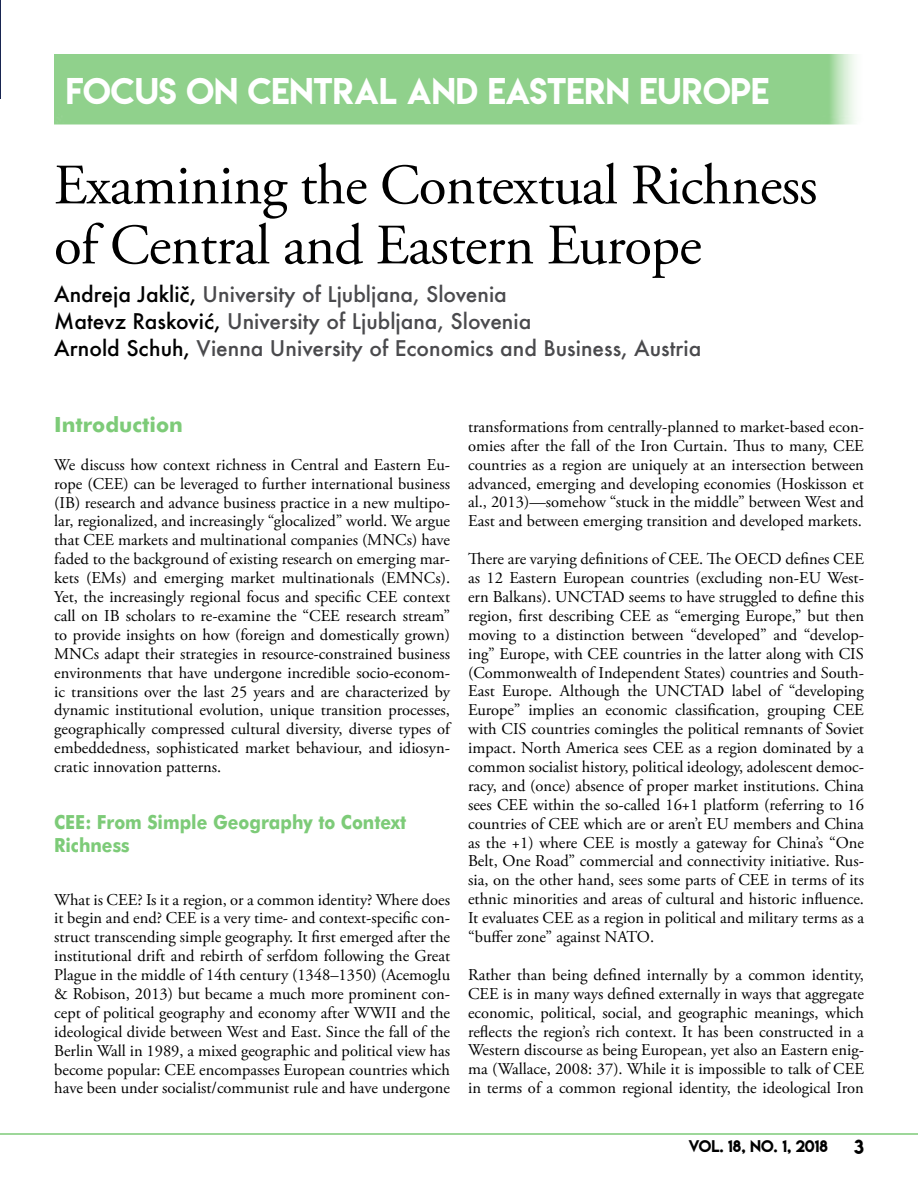
<style>
.page{position:relative;width:918px;height:1188px;background:#fff}
.page>*{position:absolute;margin:0;border:0;box-sizing:border-box;transform-origin:0 0}
.t1{font:57px/60px "Adobe Garamond Pro";letter-spacing:-.015em;color:#000}
.t2{font:33px "Lemon Milk";color:#fff}
.t3{font:500 21px/27px "Futura";color:#4a4a4d}
.t4{font:700 21px "Futura BT";color:#7dcb78}
.t5{font:700 19.5px/23.4px "Futura BT";color:#7dcb78;scale:.9 1}
.t6{font:18px "Lemon Milk";color:#000}
.t7{font:16.5px/18.9px "Adobe Garamond Pro";color:#000;text-align:justify}
.t8{font:15px "Lemon Milk";color:#000}
.s1{color:#000}
</style>
<div class="page">
<hr style="left:0;top:1133px;width:918px;height:2px;background:#7dcb78">
<hr style="left:0;top:0;width:1px;height:98px;background:#182551">
<div style="left:54px;top:54px;width:812px;height:70px;background:#90d18c"></div>
<h2 class="t2" style="left:66px;top:67px;width:705px">FOCUS ON CENTRAL AND EASTERN EUROPE</h2>
<h1 class="t1" style="left:54px;top:157px;width:765px">Examining the Contextual Richness of Central and Eastern Europe</h1>
<p class="t3" style="left:54px;top:281px;width:649px"><span class="s1">Andreja Jaklič,</span> University of Ljubljana, Slovenia<br><span class="s1">Matevz Rasković,</span> University of Ljubljana, Slovenia<br><span class="s1">Arnold Schuh,</span> Vienna University of Economics and Business, Austria</p>
<p class="t4" style="left:54px;top:412px;width:130px">Introduction</p>
<p class="t7" style="left:54px;top:456px;width:397px">We discuss how context richness in Central and Eastern Eu&shy;rope (CEE) can be leveraged to further international business (IB) research and advance business practice in a new multipo&shy;lar, regionalized, and increasingly “glocalized” world. We argue that CEE markets and multinational companies (MNCs) have faded to the background of existing research on emerging mar&shy;kets (EMs) and emerging market multinationals (EMNCs).<br>Yet, the increasingly regional focus and specific CEE context call on IB scholars to re-examine the “CEE research stream” to provide insights on how (foreign and domestically grown)<br>MNCs adapt their strategies in resource-constrained business environments that have undergone incredible socio-econom&shy;ic transitions over the last 25 years and are characterized by dynamic institutional evolution, unique transition processes, geographically compressed cultural diversity, diverse types of embeddedness, sophisticated market behaviour, and idiosyn&shy;cratic innovation patterns.</p>
<p class="t5" style="left:54px;top:810px;width:393px">CEE: From Simple Geography to Context<br>Richness</p>
<p class="t7" style="left:54px;top:890px;width:397px">What is CEE? Is it a region, or a common identity? Where does it begin and end? CEE is a very time- and context-specific con&shy;struct transcending simple geography. It first emerged after the institutional drift and rebirth of serfdom following the Great Plague in the middle of 14th century (1348–1350) (Acemoglu &amp; Robison, 2013) but became a much more prominent con&shy;cept of political geography and economy after WWII and the ideological divide between West and East. Since the fall of the Berlin Wall in 1989, a mixed geographic and political view has become popular: CEE encompasses European countries which have been under socialist/communist rule and have undergone</p>
<p class="t7" style="left:468px;top:418px;width:397px">transformations from centrally-planned to market-based econ&shy;omies after the fall of the Iron Curtain. Thus to many, CEE countries as a region are uniquely at an intersection between advanced, emerging and developing economies (Hoskisson et al., 2013)—somehow “stuck in the middle” between West and East and between emerging transition and developed markets.</p>
<p class="t7" style="left:468px;top:550px;width:397px">There are varying definitions of CEE. The OECD defines CEE as 12 Eastern European countries (excluding non-EU West&shy;ern Balkans). UNCTAD seems to have struggled to define this region, first describing CEE as “emerging Europe,” but then moving to a distinction between “developed” and “develop&shy;ing” Europe, with CEE countries in the latter along with CIS (Commonwealth of Independent States) countries and South-East Europe. Although the UNCTAD label of “developing Europe” implies an economic classification, grouping CEE with CIS countries comingles the political remnants of Soviet impact. North America sees CEE as a region dominated by a common socialist history, political ideology, adolescent democ&shy;racy, and (once) absence of proper market institutions. China sees CEE within the so-called 16+1 platform (referring to 16 countries of CEE which are or aren’t EU members and China as the +1) where CEE is mostly a gateway for China’s “One Belt, One Road” commercial and connectivity initiative. Rus&shy;sia, on the other hand, sees some parts of CEE in terms of its ethnic minorities and areas of cultural and historic influence.<br>It evaluates CEE as a region in political and military terms as a “buffer zone” against NATO.</p>
<p class="t7" style="left:468px;top:966px;width:397px">Rather than being defined internally by a common identity, CEE is in many ways defined externally in ways that aggregate economic, political, social, and geographic meanings, which reflects the region’s rich context. It has been constructed in a Western discourse as being European, yet also an Eastern enig&shy;ma (Wallace, 2008: 37). While it is impossible to talk of CEE in terms of a common regional identity, the ideological Iron</p>
<p class="t8" style="left:689px;top:1135px;width:141px">VOL. 18, NO. 1, 2018</p>
<p class="t6" style="left:854px;top:1134px;width:12px">3</p>
</div>
